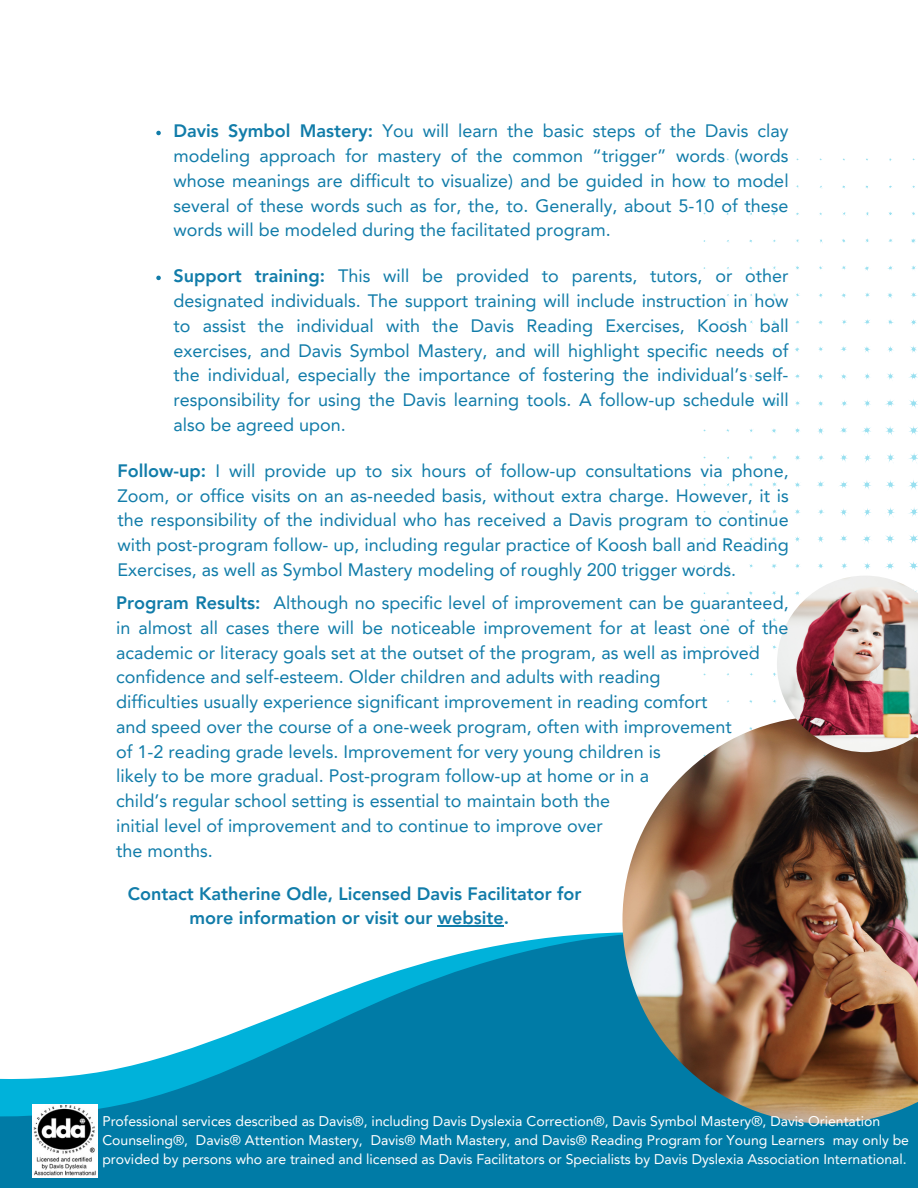
<style>
.page{position:relative;width:918px;height:1188px;background:#fff}
.page>*{position:absolute;margin:0;border:0;box-sizing:border-box;transform-origin:0 0}
.t1{font:18px/24.8px "Avenir LT Pro";color:#117ca9;text-align:justify}
.t2{font:800 18px/24.8px "Avenir LT Pro";color:#117ca9;text-align:center}
.t3{font:14.1px/19.2px "Avenir LT Pro";color:#fff}
.s1{font-weight:800}
</style>
<div class="page">
<svg style="left:0;top:925px;width:918px;height:263px;fill:#007ba6"></svg>
<svg style="left:909px;top:561px;width:9px;height:9px"></svg>
<svg style="left:909px;top:534px;width:9px;height:9px"></svg>
<svg style="left:908px;top:507px;width:10px;height:10px"></svg>
<svg style="left:908px;top:480px;width:10px;height:10px"></svg>
<svg style="left:909px;top:453px;width:9px;height:10px"></svg>
<svg style="left:909px;top:426px;width:9px;height:9px"></svg>
<svg style="left:909px;top:399px;width:9px;height:9px"></svg>
<svg style="left:909px;top:372px;width:9px;height:7px"></svg>
<svg style="left:910px;top:346px;width:7px;height:7px"></svg>
<svg style="left:911px;top:319px;width:5px;height:6px"></svg>
<svg style="left:911px;top:292px;width:6px;height:6px"></svg>
<svg style="left:911px;top:265px;width:5px;height:5px"></svg>
<svg style="left:911px;top:238px;width:5px;height:6px"></svg>
<svg style="left:885px;top:562px;width:9px;height:7px"></svg>
<svg style="left:885px;top:534px;width:9px;height:9px"></svg>
<svg style="left:887px;top:507px;width:8px;height:10px"></svg>
<svg style="left:886px;top:480px;width:9px;height:9px"></svg>
<svg style="left:887px;top:453px;width:8px;height:9px"></svg>
<svg style="left:886px;top:426px;width:8px;height:9px"></svg>
<svg style="left:885px;top:399px;width:9px;height:8px"></svg>
<svg style="left:887px;top:373px;width:7px;height:7px"></svg>
<svg style="left:887px;top:346px;width:6px;height:6px"></svg>
<svg style="left:888px;top:319px;width:6px;height:6px"></svg>
<svg style="left:887px;top:292px;width:6px;height:7px"></svg>
<svg style="left:887px;top:266px;width:6px;height:4px"></svg>
<svg style="left:864px;top:563px;width:6px;height:7px"></svg>
<svg style="left:862px;top:535px;width:9px;height:8px"></svg>
<svg style="left:864px;top:508px;width:7px;height:9px"></svg>
<svg style="left:863px;top:480px;width:8px;height:9px"></svg>
<svg style="left:864px;top:454px;width:7px;height:9px"></svg>
<svg style="left:862px;top:426px;width:9px;height:9px"></svg>
<svg style="left:864px;top:400px;width:7px;height:7px"></svg>
<svg style="left:864px;top:373px;width:6px;height:7px"></svg>
<svg style="left:864px;top:346px;width:7px;height:7px"></svg>
<svg style="left:864px;top:319px;width:6px;height:6px"></svg>
<svg style="left:865px;top:292px;width:5px;height:5px"></svg>
<svg style="left:864px;top:266px;width:5px;height:5px"></svg>
<svg style="left:865px;top:238px;width:4px;height:5px"></svg>
<svg style="left:841px;top:563px;width:6px;height:6px"></svg>
<svg style="left:840px;top:535px;width:7px;height:7px"></svg>
<svg style="left:840px;top:508px;width:7px;height:9px"></svg>
<svg style="left:839px;top:481px;width:8px;height:7px"></svg>
<svg style="left:840px;top:454px;width:8px;height:8px"></svg>
<svg style="left:840px;top:427px;width:7px;height:6px"></svg>
<svg style="left:841px;top:400px;width:6px;height:6px"></svg>
<svg style="left:841px;top:374px;width:6px;height:6px"></svg>
<svg style="left:840px;top:346px;width:7px;height:6px"></svg>
<svg style="left:842px;top:319px;width:5px;height:5px"></svg>
<svg style="left:841px;top:293px;width:5px;height:5px"></svg>
<svg style="left:842px;top:266px;width:4px;height:4px"></svg>
<svg style="left:818px;top:563px;width:5px;height:6px"></svg>
<svg style="left:818px;top:536px;width:6px;height:7px"></svg>
<svg style="left:818px;top:509px;width:6px;height:6px"></svg>
<svg style="left:817px;top:481px;width:7px;height:6px"></svg>
<svg style="left:818px;top:455px;width:6px;height:6px"></svg>
<svg style="left:818px;top:427px;width:6px;height:8px"></svg>
<svg style="left:818px;top:401px;width:5px;height:5px"></svg>
<svg style="left:818px;top:374px;width:5px;height:5px"></svg>
<svg style="left:818px;top:347px;width:5px;height:4px"></svg>
<svg style="left:818px;top:320px;width:5px;height:5px"></svg>
<svg style="left:819px;top:293px;width:4px;height:5px"></svg>
<svg style="left:795px;top:563px;width:5px;height:5px"></svg>
<svg style="left:795px;top:536px;width:5px;height:6px"></svg>
<svg style="left:795px;top:509px;width:5px;height:6px"></svg>
<svg style="left:795px;top:482px;width:6px;height:6px"></svg>
<svg style="left:795px;top:455px;width:5px;height:5px"></svg>
<svg style="left:795px;top:428px;width:5px;height:5px"></svg>
<svg style="left:795px;top:401px;width:5px;height:5px"></svg>
<svg style="left:795px;top:374px;width:5px;height:5px"></svg>
<svg style="left:795px;top:347px;width:5px;height:5px"></svg>
<svg style="left:795px;top:320px;width:5px;height:4px"></svg>
<svg style="left:772px;top:618px;width:5px;height:4px"></svg>
<svg style="left:771px;top:564px;width:6px;height:5px"></svg>
<svg style="left:771px;top:537px;width:5px;height:5px"></svg>
<svg style="left:772px;top:509px;width:5px;height:5px"></svg>
<svg style="left:772px;top:482px;width:5px;height:5px"></svg>
<svg style="left:772px;top:455px;width:5px;height:5px"></svg>
<svg style="left:772px;top:428px;width:4px;height:5px"></svg>
<svg style="left:772px;top:401px;width:5px;height:5px"></svg>
<svg style="left:772px;top:374px;width:4px;height:5px"></svg>
<svg style="left:749px;top:591px;width:4px;height:4px"></svg>
<svg style="left:749px;top:509px;width:4px;height:5px"></svg>
<svg style="left:749px;top:483px;width:4px;height:4px"></svg>
<svg style="left:749px;top:455px;width:4px;height:5px"></svg>
<svg style="left:749px;top:401px;width:4px;height:5px"></svg>
<img style="left:622px;top:722px;width:296px;height:402px">
<img style="left:777px;top:576px;width:141px;height:176px">
<img style="left:32px;top:1105px;width:65px;height:73px">
<svg style="left:156px;top:131px;width:5px;height:4px"></svg>
<svg style="left:156px;top:276px;width:5px;height:4px"></svg>
<hr style="left:438px;top:926px;width:66px;height:1px;background:#117ca9">
<p class="t1" style="left:173px;top:121px;width:617px"><span class="s1">Davis Symbol Mastery:</span> You will learn the basic steps of the Davis clay modeling approach for mastery of the common “trigger” words (words whose meanings are difficult to visualize) and be guided in how to model several of these words such as for, the, to. Generally, about 5-10 of these words will be modeled during the facilitated program.</p>
<p class="t1" style="left:173px;top:265px;width:617px"><span class="s1">Support training:</span> This will be provided to parents, tutors, or other designated individuals. The support training will include instruction in how to assist the individual with the Davis Reading Exercises, Koosh ball exercises, and Davis Symbol Mastery, and will highlight specific needs of the individual, especially the importance of fostering the individual’s self&shy;responsibility for using the Davis learning tools. A follow-up schedule will also be agreed upon.</p>
<p class="t1" style="left:118px;top:460px;width:673px"><span class="s1">Follow-up:</span> I will provide up to six hours of follow-up consultations via phone, Zoom, or office visits on an as-needed basis, without extra charge. However, it is the responsibility of the individual who has received a Davis program to continue with post-program follow- up, including regular practice of Koosh ball and Reading Exercises, as well as Symbol Mastery modeling of roughly 200 trigger words.</p>
<p class="t1" style="left:116px;top:592px;width:674px"><span class="s1">Program Results:</span> Although no specific level of improvement can be guaranteed, in almost all cases there will be noticeable improvement for at least one of the academic or literacy goals set at the outset of the program, as well as improved</p>
<p class="t1" style="left:116px;top:666px;width:546px">confidence and self-esteem. Older children and adults with reading</p>
<p class="t1" style="left:116px;top:691px;width:593px">difficulties usually experience significant improvement in reading comfort</p>
<p class="t1" style="left:116px;top:716px;width:617px">and speed over the course of a one-week program, often with improvement</p>
<p class="t1" style="left:116px;top:741px;width:546px">of 1-2 reading grade levels. Improvement for very young children is</p>
<p class="t1" style="left:116px;top:765px;width:534px">likely to be more gradual. Post-program follow-up at home or in a</p>
<p class="t1" style="left:116px;top:790px;width:496px">child’s regular school setting is essential to maintain both the</p>
<p class="t1" style="left:116px;top:815px;width:488px">initial level of improvement and to continue to improve over</p>
<p class="t1" style="left:116px;top:840px;width:98px">the months.</p>
<p class="t2" style="left:128px;top:883px;width:455px">Contact Katherine Odle, Licensed Davis Facilitator for more information or visit our website.</p>
<p class="t3" style="left:102px;top:1113px;width:808px">Professional services described as Davis®, including Davis Dyslexia Correction®, Davis Symbol Mastery®, Davis Orientation<br>Counseling®, Davis® Attention Mastery, Davis® Math Mastery, and Davis® Reading Program for Young Learners may only be provided by persons who are trained and licensed as Davis Facilitators or Specialists by Davis Dyslexia Association International.</p>
</div>
